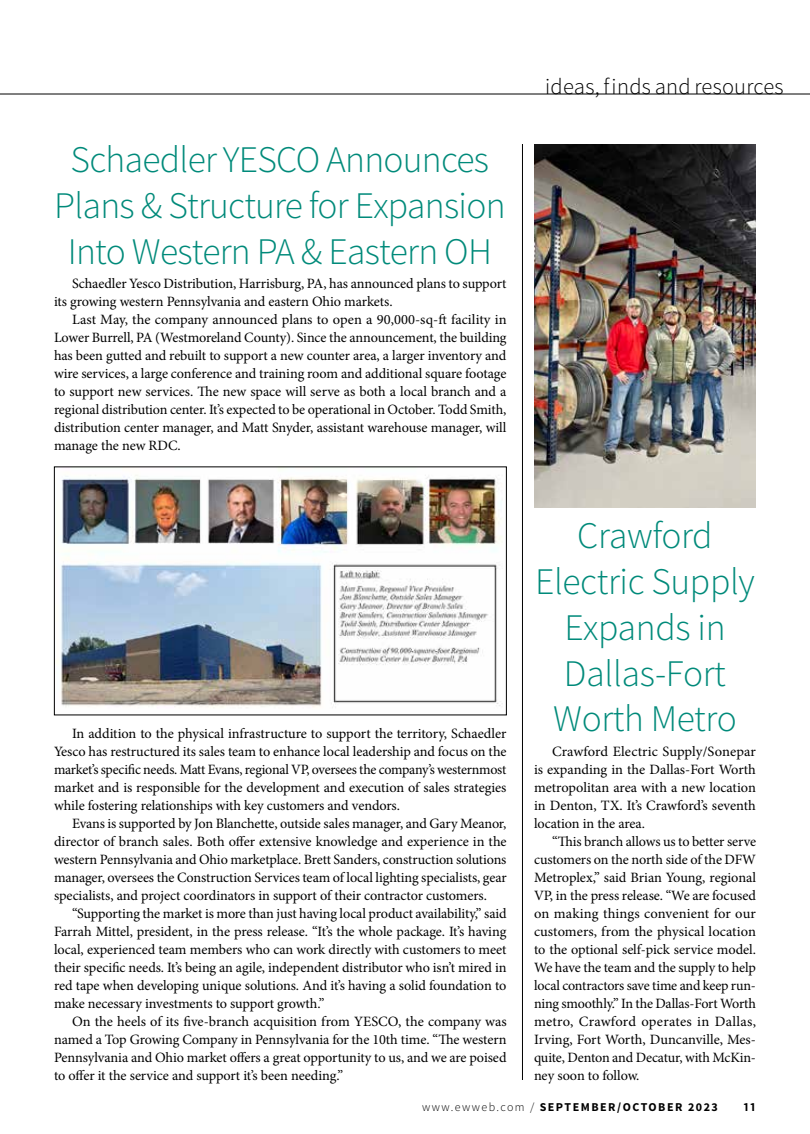
<style>
.page{position:relative;width:810px;height:1134px;background:#fff}
.page>*{position:absolute;margin:0;border:0;box-sizing:border-box;transform-origin:0 0}
.t1{font:300 37.5px/45.8px "Source Sans Pro";letter-spacing:-.02em;color:#008a7a;text-align:center}
.t2{font:300 22.5px "Source Sans Pro";letter-spacing:.01em;color:#000}
.t3{font:600 15px "Source Sans Pro";color:#000}
.t4{font:14.25px/18px "Minion Pro";letter-spacing:-.01em;color:#000;text-align:justify}
.t5{font:700 12px "Source Sans Pro";letter-spacing:.125em;color:#000}
.s1{font-weight:300}
</style>
<div class="page">
<hr style="left:0;top:94px;width:810px;height:1px;background:#000">
<img style="left:534px;top:144px;width:222px;height:364px">
<img style="left:57px;top:468px;width:446px;height:240px">
<div style="left:54px;top:466px;width:453px;height:249px;border:1px solid #000"></div>
<hr style="left:522px;top:144px;width:1px;height:936px;background:#000">
<h1 class="t1" style="left:54px;top:137px;width:453px">Schaedler YESCO Announces<br>Plans &amp; Structure for Expansion<br>Into Western PA &amp; Eastern OH</h1>
<p class="t4" style="left:54px;top:275px;width:454px;text-indent:18px">Schaedler Yesco Distribution, Harrisburg, PA, has announced plans to support its growing western Pennsylvania and eastern Ohio markets.</p>
<p class="t4" style="left:54px;top:311px;width:454px;text-indent:18px">Last May, the company announced plans to open a 90,000-sq-ft facility in Lower Burrell, PA (Westmoreland County). Since the announcement, the building has been gutted and rebuilt to support a new counter area, a larger inventory and wire services, a large conference and training room and additional square footage to support new services. The new space will serve as both a local branch and a regional distribution center. It’s expected to be operational in October. Todd Smith, distribution center manager, and Matt Snyder, assistant warehouse manager, will manage the new RDC.</p>
<p class="t4" style="left:54px;top:725px;width:454px;text-indent:18px">In addition to the physical infrastructure to support the territory, Schaedler Yesco has restructured its sales team to enhance local leadership and focus on the market’s specific needs. Matt Evans, regional VP, oversees the company’s westernmost market and is responsible for the development and execution of sales strategies while fostering relationships with key customers and vendors.</p>
<p class="t4" style="left:54px;top:815px;width:454px;text-indent:18px">Evans is supported by Jon Blanchette, outside sales manager, and Gary Meanor, director of branch sales. Both offer extensive knowledge and experience in the western Pennsylvania and Ohio marketplace. Brett Sanders, construction solutions manager, oversees the Construction Services team of local lighting specialists, gear specialists, and project coordinators in support of their contractor customers.</p>
<p class="t4" style="left:54px;top:905px;width:454px;text-indent:18px">“Supporting the market is more than just having local product availability,” said Farrah Mittel, president, in the press release. “It’s the whole package. It’s having local, experienced team members who can work directly with customers to meet their specific needs. It’s being an agile, independent distributor who isn’t mired in red tape when developing unique solutions. And it’s having a solid foundation to make necessary investments to support growth.”</p>
<p class="t4" style="left:54px;top:1013px;width:454px;text-indent:18px">On the heels of its five-branch acquisition from YESCO, the company was named a Top Growing Company in Pennsylvania for the 10th time. “The western Pennsylvania and Ohio market offers a great opportunity to us, and we are poised to offer it the service and support it’s been needing.”</p>
<h2 class="t2" style="left:545px;top:73px;width:240px">ideas, finds and resources</h2>
<h1 class="t1" style="left:535px;top:513px;width:221px">Crawford<br>Electric Supply<br>Expands in<br>Dallas-Fort<br>Worth Metro</h1>
<p class="t4" style="left:534px;top:743px;width:224px;text-indent:18px">Crawford Electric Supply/Sonepar is expanding in the Dallas-Fort Worth metropolitan area with a new location in Denton, TX. It’s Crawford’s seventh location in the area.</p>
<p class="t4" style="left:534px;top:833px;width:224px;text-indent:18px">“This branch allows us to better serve customers on the north side of the DFW Metroplex,” said Brian Young, regional VP, in the press release. “We are focused on making things convenient for our customers, from the physical location to the optional self-pick service model.<br>We have the team and the supply to help local contractors save time and keep run&shy;ning smoothly.” In the Dallas-Fort Worth metro, Crawford operates in Dallas, Irving, Fort Worth, Duncanville, Mes&shy;quite, Denton and Decatur, with McKin&shy;ney soon to follow.</p>
<p class="t5" style="left:422px;top:1100px;width:297px"><span class="s1">www.ewweb.com /</span> SEPTEMBER/OCTOBER 2023</p>
<p class="t3" style="left:743px;top:1097px;width:14px">11</p>
</div>
